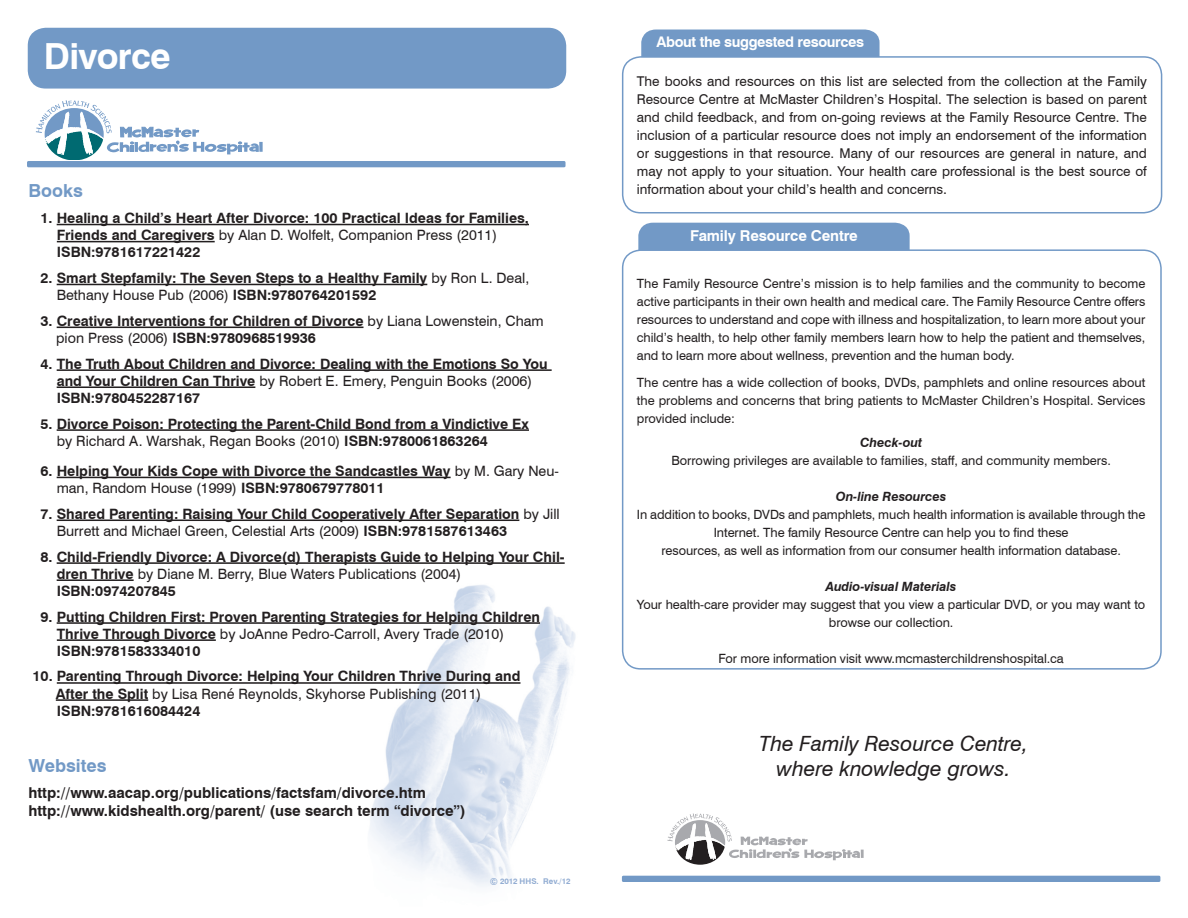
<style>
.page{position:relative;width:1188px;height:918px;background:#fff}
.page>*{position:absolute;margin:0;border:0;box-sizing:border-box;transform-origin:0 0}
.t1{font:700 36px "Swiss 721 BT";letter-spacing:-.02em;color:#fff}
.t2{font:italic 21px/25.2px "Swiss 721 BT";color:#231f20;text-align:center}
.t3{font:700 18px "Swiss 721 BT";color:#7299c6}
.t4{font:700 15px/18px "Swiss 721 BT";color:#231f20}
.t5{font:700 15px "Swiss 721 BT";letter-spacing:-.01em;color:#fff}
.t6{font:700 14.7px "Swiss 721 BT";letter-spacing:-.025em;color:#fff}
.t7{font:700 14.25px/17.1px "Swiss 721 BT";color:#231f20}
.t8{font:13.5px/18px "Swiss 721 BT";color:#231f20;text-align:justify}
.t9{font:12.75px/18px "Swiss 721 BT";letter-spacing:-.005em;color:#231f20;text-align:justify}
.t10{font:italic 700 12.75px "Swiss 721 BT";letter-spacing:-.005em;color:#231f20}
.t11{font:700 7.8px "Swiss 721 BT";color:#91acd2}
.s1{font-weight:400}
.s2{font-size:9.75px}
.s3{font-size:14.25px}
</style>
<div class="page">
<img style="left:370px;top:585px;width:206px;height:302px">
<div style="left:28px;top:28px;width:538px;height:61px;background:#7299c6;border-radius:18px"></div>
<svg style="left:259px;top:142px;width:4px;height:10px"></svg>
<svg style="left:36px;top:100px;width:223px;height:59px"></svg>
<svg style="left:667px;top:813px;width:197px;height:52px"></svg>
<div style="left:622px;top:876px;width:538px;height:6px;background:#7299c6"></div>
<div style="left:641px;top:30px;width:239px;height:26px;background:#7299c6"></div>
<div style="left:622px;top:56px;width:540px;height:158px;border:2px solid #7299c6;border-radius:18px"></div>
<div style="left:622px;top:249px;width:540px;height:421px;border:2px solid #7299c6;border-radius:18px"></div>
<div style="left:638px;top:223px;width:272px;height:27px;background:#7299c6"></div>
<div style="left:27px;top:161px;width:539px;height:6px;background:#7299c6"></div>
<hr style="left:57px;top:224px;width:472px;height:1px;background:#231f20">
<hr style="left:57px;top:241px;width:158px;height:1px;background:#231f20">
<hr style="left:57px;top:284px;width:370px;height:1px;background:#231f20">
<hr style="left:57px;top:327px;width:307px;height:1px;background:#231f20">
<hr style="left:57px;top:369px;width:495px;height:2px;background:#231f20">
<hr style="left:57px;top:386px;width:198px;height:2px;background:#231f20">
<hr style="left:57px;top:429px;width:472px;height:2px;background:#231f20">
<hr style="left:57px;top:477px;width:394px;height:1px;background:#231f20">
<hr style="left:57px;top:519px;width:462px;height:2px;background:#231f20">
<hr style="left:57px;top:562px;width:508px;height:2px;background:#231f20">
<hr style="left:57px;top:579px;width:77px;height:2px;background:#231f20">
<hr style="left:57px;top:622px;width:483px;height:2px;background:#231f20">
<hr style="left:57px;top:639px;width:159px;height:2px;background:#231f20">
<hr style="left:57px;top:682px;width:463px;height:2px;background:#231f20">
<hr style="left:56px;top:699px;width:92px;height:2px;background:#231f20">
<h1 class="t1" style="left:44px;top:34px;width:128px">Divorce</h1>
<p class="t3" style="left:28px;top:180px;width:56px">Books</p>
<p class="t7" style="left:57px;top:209px;width:474px;text-indent:-16px">1. Healing a Child’s Heart After Divorce: 100 Practical Ideas for Families,<br>Friends and Caregivers <span class="s1">by Alan D. Wolfelt, Companion Press (2011)<br></span>ISBN:9781617221422</p>
<p class="t7" style="left:57px;top:269px;width:474px;text-indent:-16px">2. Smart Stepfamily: The Seven Steps to a Healthy Family <span class="s1">by Ron L. Deal,<br>Bethany House Pub (2006)</span> ISBN:9780764201592</p>
<p class="t7" style="left:56px;top:312px;width:489px;text-indent:-16px">3. Creative Interventions for Children of Divorce <span class="s1">by Liana Lowenstein, Cham pion Press (2006)</span> ISBN:9780968519936</p>
<p class="t7" style="left:57px;top:355px;width:492px;text-indent:-16px">4. The Truth About Children and Divorce: Dealing with the Emotions So You and Your Children Can Thrive <span class="s1">by Robert E. Emery, Penguin Books (2006)<br></span>ISBN:9780452287167</p>
<p class="t7" style="left:57px;top:415px;width:474px;text-indent:-16px">5. Divorce Poison: Protecting the Parent-Child Bond from a Vindictive Ex <span class="s1">by Richard A. Warshak, Regan Books (2010)</span> ISBN:9780061863264</p>
<p class="t7" style="left:57px;top:462px;width:504px;text-indent:-16px">6. Helping Your Kids Cope with Divorce the Sandcastles Way <span class="s1">by M. Gary Neu&shy;man, Random House (1999)</span> ISBN:9780679778011</p>
<p class="t7" style="left:57px;top:505px;width:505px;text-indent:-16px">7. Shared Parenting: Raising Your Child Cooperatively After Separation <span class="s1">by Jill<br>Burrett and Michael Green, Celestial Arts (2009)</span> ISBN:9781587613463</p>
<p class="t7" style="left:57px;top:548px;width:510px;text-indent:-16px">8. Child-Friendly Divorce: A Divorce(d) Therapists Guide to Helping Your Chil&shy;dren Thrive <span class="s1">by Diane M. Berry, Blue Waters Publications (2004)<br></span>ISBN:0974207845</p>
<p class="t7" style="left:57px;top:608px;width:485px;text-indent:-16px">9. Putting Children First: Proven Parenting Strategies for Helping Children<br>Thrive Through Divorce <span class="s1">by JoAnne Pedro-Carroll, Avery Trade (2010)<br></span>ISBN:9781583334010</p>
<p class="t7" style="left:56px;top:668px;width:466px;text-indent:-23px">10. Parenting Through Divorce: Helping Your Children Thrive During and<br>After the Split <span class="s1">by Lisa René Reynolds, Skyhorse Publishing (2011)<br></span>ISBN:9781616084424</p>
<p class="t3" style="left:28px;top:754px;width:80px">Websites</p>
<p class="t4" style="left:28px;top:784px;width:439px">http://www.aacap.org/publications/factsfam/divorce.htm http://www.kidshealth.org/parent/ (use search term “divorce”)</p>
<p class="t11" style="left:490px;top:877px;width:82px"><span class="s2">©</span> 2012 HHS. Rev./12</p>
<p class="t6" style="left:656px;top:32px;width:209px">About the suggested resources</p>
<p class="t8" style="left:637px;top:72px;width:512px">The books and resources on this list are selected from the collection at the Family Resource Centre at McMaster Children’s Hospital. The selection is based on parent and child feedback, and from on-going reviews at the Family Resource Centre. The inclusion of a particular resource does not imply an endorsement of the information or suggestions in that resource. Many of our resources are general in nature, and may not apply to your situation. Your health care professional is the best source of information about your child’s health and concerns<span class="s3">.</span></p>
<p class="t5" style="left:690px;top:227px;width:169px">Family Resource Centre</p>
<p class="t9" style="left:637px;top:274px;width:510px">The Family Resource Centre’s mission is to help families and the community to become active participants in their own health and medical care. The Family Resource Centre offers resources to understand and cope with illness and hospitalization, to learn more about your child’s health, to help other family members learn how to help the patient and themselves, and to learn more about wellness, prevention and the human body.</p>
<p class="t9" style="left:637px;top:373px;width:510px">The centre has a wide collection of books, DVDs, pamphlets and online resources about the problems and concerns that bring patients to McMaster Children’s Hospital. Services provided include:</p>
<p class="t10" style="left:860px;top:434px;width:64px">Check-out</p>
<p class="t9" style="left:671px;top:451px;width:441px">Borrowing privileges are available to families, staff, and community members.</p>
<p class="t10" style="left:836px;top:488px;width:112px">On-line Resources</p>
<p class="t9" style="left:637px;top:505px;width:510px;text-align:center">In addition to books, DVDs and pamphlets, much health information is available through the<br>Internet. The family Resource Centre can help you to find these<br>resources, as well as information from our consumer health information database.</p>
<p class="t10" style="left:826px;top:578px;width:132px">Audio-visual Materials</p>
<p class="t9" style="left:637px;top:595px;width:510px;text-align:center">Your health-care provider may suggest that you view a particular DVD, or you may want to browse our collection.</p>
<p class="t9" style="left:718px;top:649px;width:347px">For more information visit www.mcmasterchildrenshospital.ca</p>
<h2 class="t2" style="left:759px;top:730px;width:271px">The Family Resource Centre, where knowledge grows.</h2>
</div>
